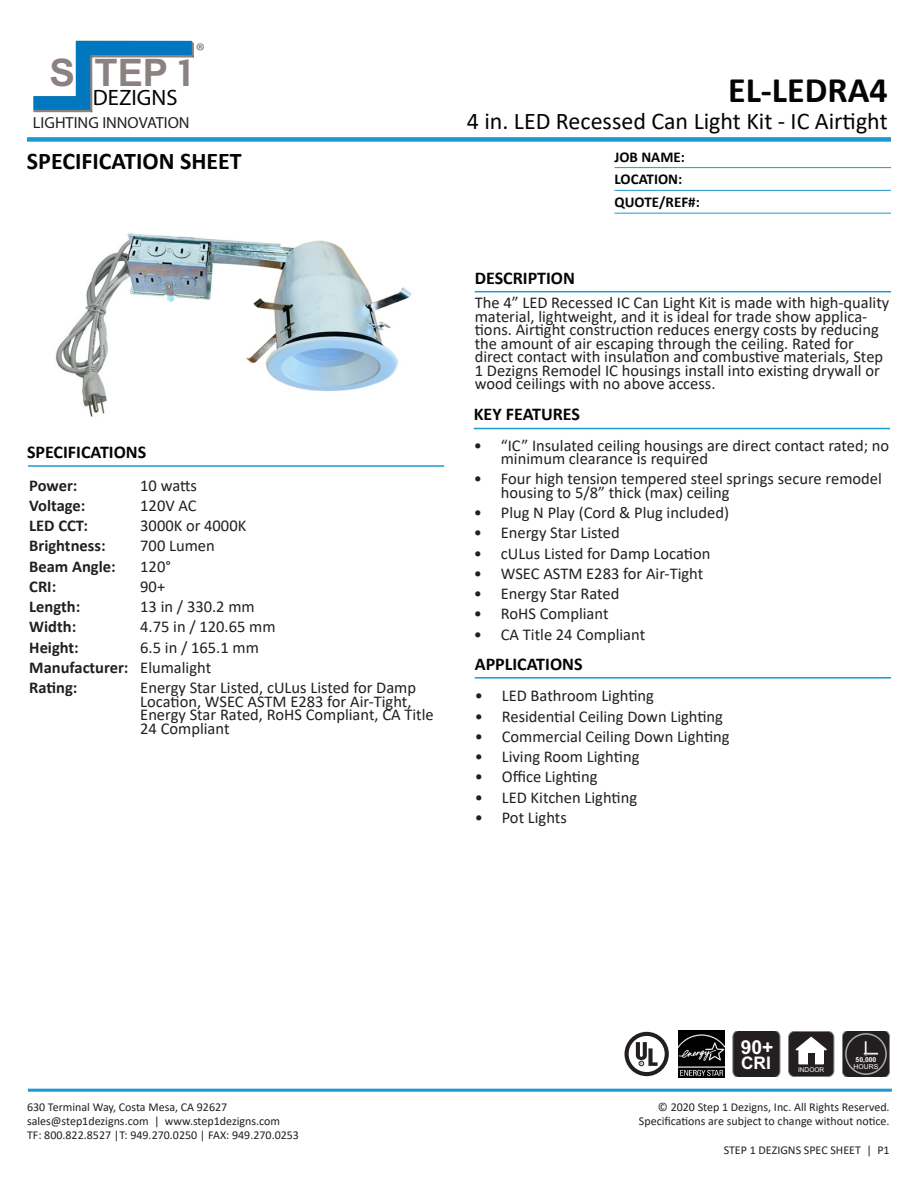
<style>
.page{position:relative;width:918px;height:1188px;background:#fff}
.page>*{position:absolute;margin:0;border:0;box-sizing:border-box;transform-origin:0 0}
.t1{font:700 37.95px "Arial";color:#8b8180}
.t2{font:700 36px "Calibri";color:#040503}
.t3{font:24px "Calibri";color:#040503}
.t4{font:700 24px "Calibri";color:#040503}
.t5{font:22.35px "Avenir Next";color:#040503}
.t6{font:21.45px "Avenir Next";color:#6c6d70}
.t7{font:700 19.35px "Arial";color:#fff}
.t8{font:700 18px "Calibri";color:#040503}
.t9{font:700 17.4px "Arial";color:#fff}
.t10{font:16.5px/13.5px "Calibri";color:#231f20}
.t11{font:700 16.5px "Calibri";color:#231f20}
.t12{font:16.05px "Avenir Next";color:#231f20}
.t13{font:700 15px "Calibri";color:#040503}
.t14{font:12px "Calibri";color:#231f20}
.t15{font:700 6.9px/7.2px "Arial";color:#fff}
.t16{font:6.6px "Arial";color:#fff}
.s1{font-family:"COUTURE"}
.s2{font-weight:400}
</style>
<div class="page">
<div style="left:733px;top:1031px;width:47px;height:46px;background:#231f20"></div>
<svg style="left:842px;top:1031px;width:48px;height:46px;background:#393637"></svg>
<div style="left:789px;top:1031px;width:45px;height:46px;background:#231f20;border-radius:6px"></div>
<div style="left:788px;top:1031px;width:46px;height:46px;border:1px solid #808285;border-radius:6px"></div>
<svg style="left:795px;top:1037px;width:32px;height:13px"></svg>
<div style="left:798px;top:1049px;width:26px;height:15px;background:#fff"></div>
<div style="left:808px;top:1053px;width:6px;height:11px;background:#231f20"></div>
<svg style="left:33px;top:41px;width:161px;height:72px"></svg>
<svg style="left:625px;top:1032px;width:44px;height:44px"></svg>
<img style="left:679px;top:1030px;width:46px;height:48px">
<img style="left:55px;top:233px;width:357px;height:184px">
<hr style="left:28px;top:1089px;width:864px;height:3px;background:#1999d0">
<div style="left:27px;top:137px;width:864px;height:5px;background:#1999d0"></div>
<hr style="left:28px;top:465px;width:416px;height:2px;background:#1999d0">
<hr style="left:615px;top:167px;width:276px;height:1px;background:#1c99d0">
<hr style="left:615px;top:190px;width:276px;height:1px;background:#1c99d0">
<hr style="left:615px;top:213px;width:276px;height:1px;background:#1c99d0">
<hr style="left:475px;top:677px;width:416px;height:2px;background:#1999d0">
<hr style="left:474px;top:428px;width:416px;height:1px;background:#1999d0">
<hr style="left:475px;top:291px;width:416px;height:1px;background:#1999d0">
<p class="t1" style="left:50px;top:46px;width:142px">S TEP <span class="s1">1</span></p>
<p class="t5" style="left:93px;top:84px;width:86px">DEZIGNS</p>
<p class="t12" style="left:33px;top:113px;width:158px">LIGHTING INNOVATION</p>
<p class="t6" style="left:196px;top:38px;width:11px">®</p>
<p class="t4" style="left:27px;top:144px;width:216px">SPECIFICATION SHEET</p>
<p class="t8" style="left:27px;top:439px;width:121px">SPECIFICATIONS</p>
<p class="t11" style="left:29px;top:474px;width:50px">Power:</p>
<p class="t10" style="left:140px;top:478px;width:58px">10 watts</p>
<p class="t11" style="left:29px;top:494px;width:58px">Voltage:</p>
<p class="t10" style="left:140px;top:498px;width:58px">120V AC</p>
<p class="t11" style="left:29px;top:514px;width:60px">LED CCT:</p>
<p class="t10" style="left:140px;top:519px;width:107px">3000K or 4000K</p>
<p class="t11" style="left:29px;top:534px;width:78px">Brightness:</p>
<p class="t10" style="left:140px;top:539px;width:76px">700 Lumen</p>
<p class="t11" style="left:29px;top:555px;width:88px">Beam Angle:</p>
<p class="t10" style="left:140px;top:559px;width:32px">120°</p>
<p class="t11" style="left:29px;top:575px;width:28px">CRI:</p>
<p class="t10" style="left:140px;top:579px;width:26px">90+</p>
<p class="t11" style="left:29px;top:595px;width:52px">Length:</p>
<p class="t10" style="left:140px;top:600px;width:116px">13 in / 330.2 mm</p>
<p class="t11" style="left:29px;top:615px;width:49px">Width:</p>
<p class="t10" style="left:140px;top:620px;width:137px">4.75 in / 120.65 mm</p>
<p class="t11" style="left:29px;top:636px;width:51px">Height:</p>
<p class="t10" style="left:140px;top:640px;width:120px">6.5 in / 165.1 mm</p>
<p class="t11" style="left:29px;top:656px;width:183px">Manufacturer: <span class="s2">Elumalight</span></p>
<p class="t11" style="left:29px;top:676px;width:50px">Rating:</p>
<p class="t10" style="left:140px;top:681px;width:295px">Energy Star Listed, cULus Listed for Damp Location, WSEC ASTM E283 for Air-Tight, Energy Star Rated, RoHS Compliant, CA Title 24 Compliant</p>
<p class="t2" style="left:728px;top:65px;width:161px">EL-LEDRA4</p>
<p class="t3" style="left:467px;top:105px;width:422px">4 in. LED Recessed Can Light Kit - IC Airtight</p>
<p class="t8" style="left:475px;top:265px;width:102px">DESCRIPTION</p>
<p class="t13" style="left:615px;top:146px;width:72px">JOB NAME:</p>
<p class="t13" style="left:615px;top:169px;width:69px">LOCATION:</p>
<p class="t13" style="left:615px;top:192px;width:87px">QUOTE/REF#:</p>
<p class="t10" style="left:475px;top:296px;width:416px">The 4” LED Recessed IC Can Light Kit is made with high-quality material, lightweight, and it is ideal for trade show applica&shy;tions. Airtight construction reduces energy costs by reducing the amount of air escaping through the ceiling. Rated for direct contact with insulation and combustive materials, Step 1 Dezigns Remodel IC housings install into existing drywall or wood ceilings with no above access.</p>
<p class="t8" style="left:474px;top:402px;width:108px">KEY FEATURES</p>
<p class="t10" style="left:501px;top:438px;width:390px;text-indent:-27px">• “IC” Insulated ceiling housings are direct contact rated; no minimum clearance is required</p>
<p class="t10" style="left:501px;top:472px;width:383px;text-indent:-27px">• Four high tension tempered steel springs secure remodel housing to 5/8” thick (max) ceiling</p>
<p class="t10" style="left:474px;top:505px;width:257px">• Plug N Play (Cord &amp; Plug included)</p>
<p class="t10" style="left:474px;top:526px;width:147px">• Energy Star Listed</p>
<p class="t10" style="left:474px;top:546px;width:238px">• cULus Listed for Damp Location</p>
<p class="t10" style="left:474px;top:566px;width:231px">• WSEC ASTM E283 for Air-Tight</p>
<p class="t10" style="left:474px;top:586px;width:147px">• Energy Star Rated</p>
<p class="t10" style="left:474px;top:607px;width:136px">• RoHS Compliant</p>
<p class="t10" style="left:474px;top:627px;width:173px">• CA Title 24 Compliant</p>
<p class="t8" style="left:475px;top:651px;width:109px">APPLICATIONS</p>
<p class="t10" style="left:475px;top:689px;width:181px">• LED Bathroom Lighting</p>
<p class="t10" style="left:475px;top:709px;width:250px">• Residential Ceiling Down Lighting</p>
<p class="t10" style="left:475px;top:729px;width:256px">• Commercial Ceiling Down Lighting</p>
<p class="t10" style="left:475px;top:750px;width:166px">• Living Room Lighting</p>
<p class="t10" style="left:475px;top:770px;width:124px">• Office Lighting</p>
<p class="t10" style="left:475px;top:790px;width:164px">• LED Kitchen Lighting</p>
<p class="t10" style="left:475px;top:810px;width:94px">• Pot Lights</p>
<p class="t14" style="left:27px;top:1098px;width:202px">630 Terminal Way, Costa Mesa, CA 92627</p>
<p class="t14" style="left:27px;top:1113px;width:255px">sales@step1dezigns.com | www.step1dezigns.com</p>
<p class="t14" style="left:27px;top:1127px;width:274px">TF: 800.822.8527 |T: 949.270.0250 | FAX: 949.270.0253</p>
<p class="t7" style="left:741px;top:1033px;width:34px">90+</p>
<p class="t9" style="left:741px;top:1050px;width:31px">CRI</p>
<p class="t15" style="left:854px;top:1056px;width:26px">50,000<br><span class="s2">HOURS</span></p>
<p class="t16" style="left:798px;top:1065px;width:28px">INDOOR</p>
<p class="t14" style="left:658px;top:1098px;width:233px">© 2020 Step 1 Dezigns, Inc. All Rights Reserved.</p>
<p class="t14" style="left:639px;top:1113px;width:252px">Specifications are subject to change without notice.</p>
<p class="t14" style="left:724px;top:1141px;width:167px">STEP 1 DEZIGNS SPEC SHEET | P1</p>
</div>
